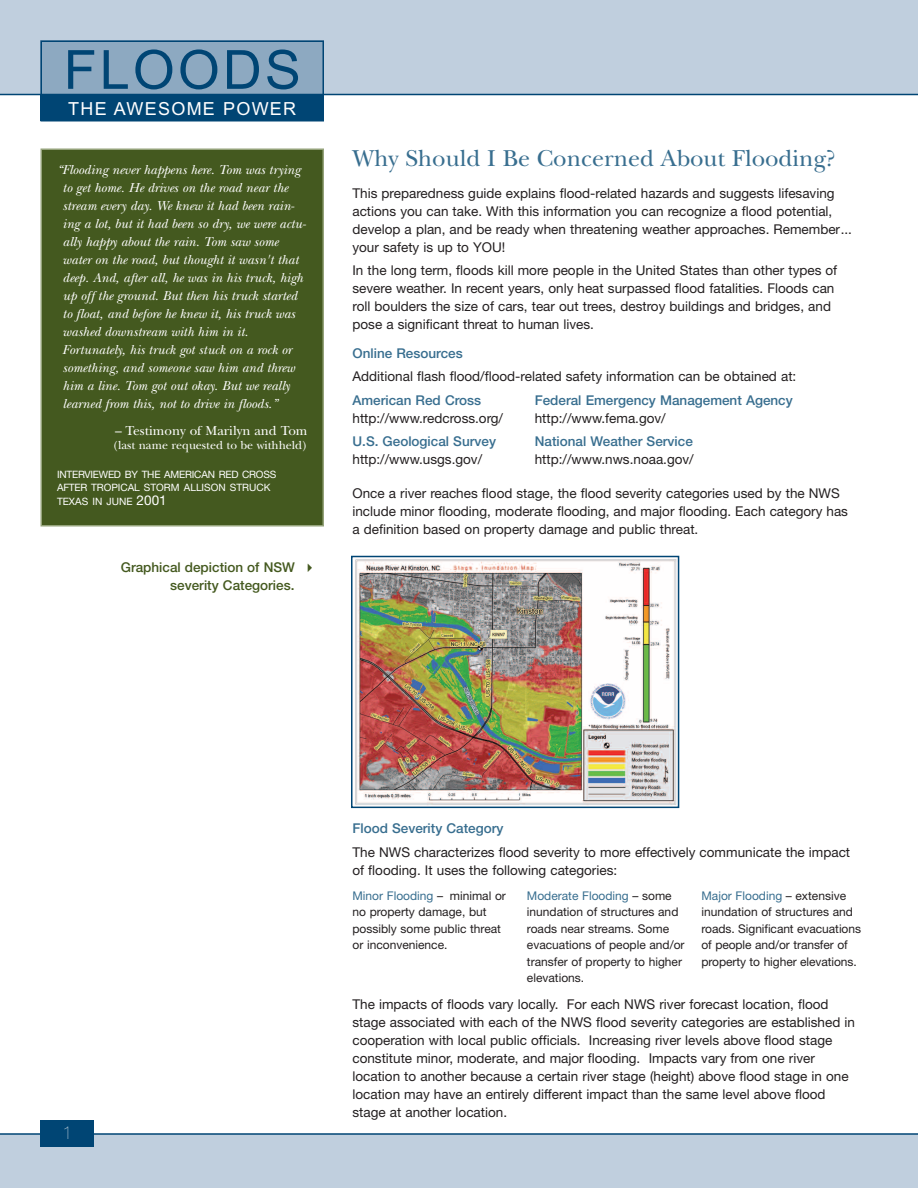
<style>
.page{position:relative;width:918px;height:1188px;background:#fff}
.page>*{position:absolute;margin:0;border:0;box-sizing:border-box;transform-origin:0 0}
.t1{font:54px "Arial";letter-spacing:.055em;color:#004574}
.t2{font:24px "New Baskerville";color:#386e8f}
.t3{font:18px "Arial";letter-spacing:.07em;color:#fff}
.t4{font:200 18px "Helvetica Neue";color:#fff}
.t5{font:13.5px/18px "Helvetica Neue";color:#231f20}
.t6{font:italic 13.5px/18px "New Baskerville";color:#fff}
.t7{font:500 13.5px "Helvetica Neue";color:#386e8f}
.t8{font:500 13.5px/18px "Helvetica Neue";color:#44591f}
.t9{font:13.5px "New Baskerville";color:#fff}
.t10{font:12px/16.5px "Helvetica Neue";color:#231f20}
.t11{font:12px "New Baskerville";color:#fff}
.t12{font:10.2px/13.5px "Helvetica Neue";letter-spacing:-.015em;color:#fff}
.s1{font-size:13.5px}
.s2{color:#386e8f}
</style>
<div class="page">
<div style="left:0;top:1134px;width:918px;height:54px;background:#c0cfde"></div>
<div style="left:0;top:0;width:918px;height:94px;background:#c0cfde"></div>
<div style="left:40px;top:40px;width:284px;height:54px;background:#8da9c1"></div>
<div style="left:40px;top:94px;width:284px;height:28px;background:#004574"></div>
<hr style="left:0;top:94px;width:918px;height:1px;background:#004574">
<div style="left:40px;top:41px;width:284px;height:81px;border:2px solid #004574"></div>
<hr style="left:0;top:1133px;width:918px;height:2px;background:#004574">
<div style="left:40px;top:1120px;width:54px;height:28px;background:#004574"></div>
<hr style="left:917px;top:1134px;width:1px;height:54px;background:#c0cfde">
<div style="left:41px;top:149px;width:282px;height:377px;background:#44591f"></div>
<div style="left:40px;top:148px;width:284px;height:378px;border:2px solid #95a37b"></div>
<img style="left:355px;top:559px;width:321px;height:246px">
<div style="left:351px;top:556px;width:328px;height:252px;border:2px solid #004574"></div>
<h1 class="t1" style="left:64px;top:39px;width:239px">FLOODS</h1>
<h3 class="t3" style="left:68px;top:98px;width:230px">THE AWESOME POWER</h3>
<p class="t6" style="left:63px;top:162px;width:245px;text-indent:-6px">“Flooding never happens here. Tom was trying to get home. He drives on the road near the stream every day. We knew it had been rain&shy;ing a lot, but it had been so dry, we were actu&shy;ally happy about the rain. Tom saw some water on the road, but thought it wasn't that deep. And, after all, he was in his truck, high up off the ground. But then his truck started to float, and before he knew it, his truck was washed downstream with him in it.<br>Fortunately, his truck got stuck on a rock or something, and someone saw him and threw him a line. Tom got out okay. But we really learned from this, not to drive in floods.”</p>
<p class="t9" style="left:115px;top:426px;width:194px">– Testimony of Marilyn and Tom</p>
<p class="t11" style="left:113px;top:441px;width:196px">(last name requested to be withheld)</p>
<p class="t12" style="left:57px;top:468px;width:221px">INTERVIEWED BY THE AMERICAN RED CROSS<br>AFTER TROPICAL STORM ALLISON STRUCK<br>TEXAS IN JUNE <span class="s1">2001</span></p>
<p class="t8" style="left:170px;top:559px;width:147px;text-indent:-50px">Graphical depiction of NSW ✔ severity Categories.</p>
<h2 class="t2" style="left:352px;top:151px;width:485px">Why Should I Be Concerned About Flooding?</h2>
<p class="t5" style="left:352px;top:185px;width:501px">This preparedness guide explains flood-related hazards and suggests lifesaving actions you can take. With this information you can recognize a flood potential, develop a plan, and be ready when threatening weather approaches. Remember... your safety is up to YOU!</p>
<p class="t5" style="left:352px;top:263px;width:486px">In the long term, floods kill more people in the United States than other types of severe weather. In recent years, only heat surpassed flood fatalities. Floods can roll boulders the size of cars, tear out trees, destroy buildings and bridges, and pose a significant threat to human lives.</p>
<p class="t7" style="left:352px;top:348px;width:112px">Online Resources</p>
<p class="t5" style="left:352px;top:369px;width:445px">Additional flash flood/flood-related safety information can be obtained at:</p>
<p class="t7" style="left:352px;top:395px;width:130px">American Red Cross</p>
<p class="t7" style="left:535px;top:395px;width:260px">Federal Emergency Management Agency</p>
<p class="t5" style="left:352px;top:410px;width:152px">http://www.redcross.org/</p>
<p class="t5" style="left:535px;top:410px;width:132px">http://www.fema.gov/</p>
<p class="t7" style="left:352px;top:437px;width:145px">U.S. Geological Survey</p>
<p class="t7" style="left:535px;top:437px;width:160px">National Weather Service</p>
<p class="t5" style="left:352px;top:452px;width:131px">http://www.usgs.gov/</p>
<p class="t5" style="left:535px;top:452px;width:160px">http://www.nws.noaa.gov/</p>
<p class="t5" style="left:352px;top:485px;width:497px">Once a river reaches flood stage, the flood severity categories used by the NWS include minor flooding, moderate flooding, and major flooding. Each category has a definition based on property damage and public threat.</p>
<h3 class="t4" style="left:62px;top:1123px;width:12px">1</h3>
<p class="t7" style="left:352px;top:824px;width:153px">Flood Severity Category</p>
<p class="t5" style="left:352px;top:844px;width:499px">The NWS characterizes flood severity to more effectively communicate the impact of flooding. It uses the following categories:</p>
<p class="t10" style="left:352px;top:889px;width:155px"><span class="s2">Minor Flooding</span> – minimal or no property damage, but possibly some public threat or inconvenience.</p>
<p class="t10" style="left:527px;top:889px;width:159px"><span class="s2">Moderate Flooding</span> – some inundation of structures and roads near streams. Some evacuations of people and/or transfer of property to higher elevations.</p>
<p class="t10" style="left:701px;top:889px;width:161px"><span class="s2">Major Flooding</span> – extensive inundation of structures and roads. Significant evacuations of people and/or transfer of property to higher elevations.</p>
<p class="t5" style="left:352px;top:996px;width:504px">The impacts of floods vary locally. For each NWS river forecast location, flood stage associated with each of the NWS flood severity categories are established in cooperation with local public officials. Increasing river levels above flood stage constitute minor, moderate, and major flooding. Impacts vary from one river location to another because a certain river stage (height) above flood stage in one location may have an entirely different impact than the same level above flood stage at another location.</p>
</div>
